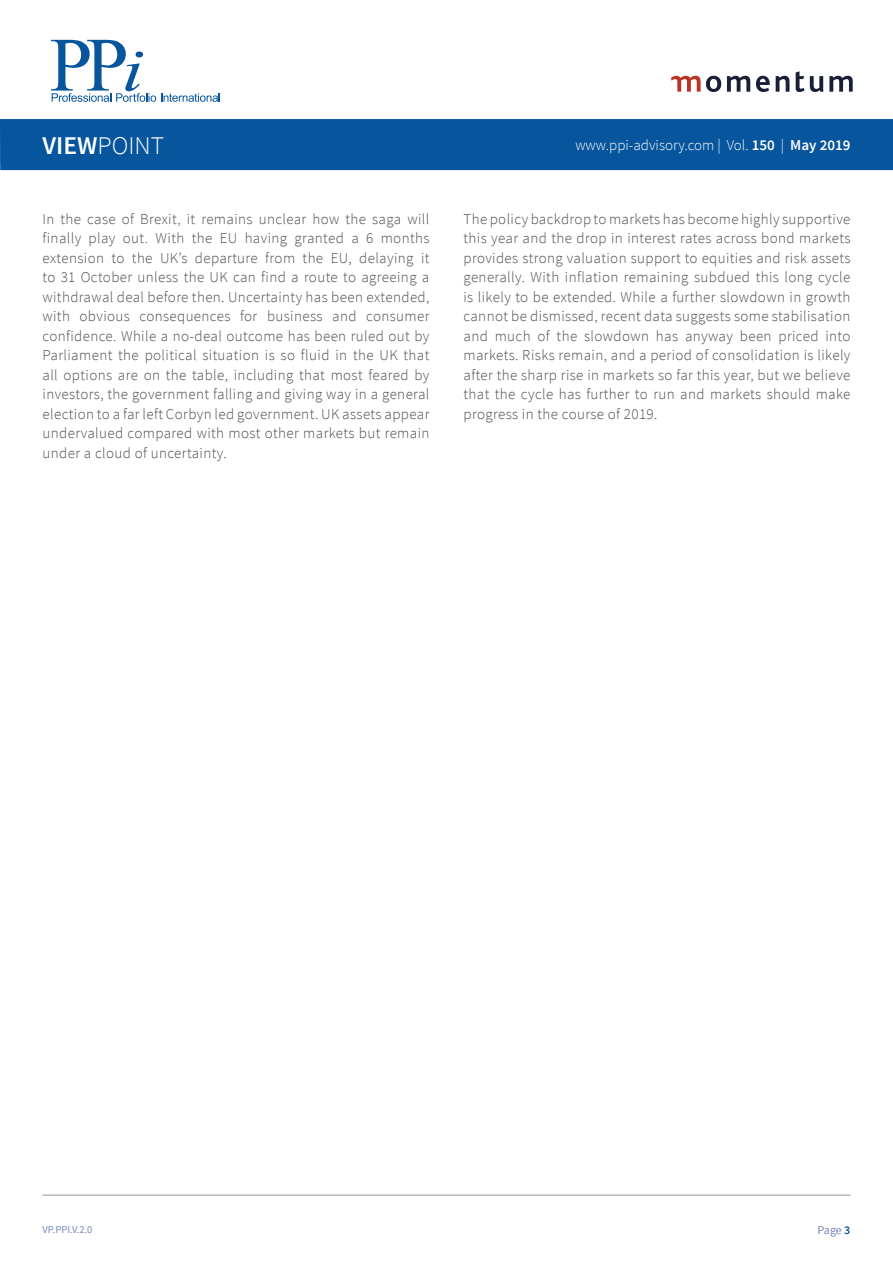
<style>
.page{position:relative;width:893px;height:1263px;background:#fff}
.page>*{position:absolute;margin:0;border:0;box-sizing:border-box;transform-origin:0 0}
.t1{font:300 25.5px "Source Sans Pro";color:#fff}
.t2{font:300 15px/19.5px "Source Sans Pro";letter-spacing:.025em;color:#4d4d4f;text-align:justify}
.t3{font:300 15px "Source Sans Pro";color:#fff}
.t4{font:12px "Source Sans Pro";color:#7485bb}
.t5{font:10.5px "Source Sans Pro";color:#7485bb}
.s1{font-weight:600}
.s2{font-weight:600;color:#06559d}
</style>
<div class="page">
<div style="left:0;top:119px;width:893px;height:51px;background:#06559d"></div>
<svg style="left:727px;top:76px;width:23px;height:16px"></svg>
<svg style="left:756px;top:76px;width:14px;height:16px"></svg>
<svg style="left:776px;top:76px;width:13px;height:16px"></svg>
<svg style="left:796px;top:71px;width:8px;height:21px"></svg>
<svg style="left:810px;top:76px;width:13px;height:16px"></svg>
<svg style="left:829px;top:76px;width:24px;height:16px"></svg>
<svg style="left:671px;top:76px;width:50px;height:16px"></svg>
<svg style="left:51px;top:40px;width:169px;height:62px"></svg>
<hr style="left:43px;top:1195px;width:807px;height:1px;background:#939598">
<h1 class="t1" style="left:43px;top:130px;width:123px"><span class="s1">VIEW</span>POINT</h1>
<p class="t3" style="left:575px;top:136px;width:277px">www.ppi-advisory.com | Vol. <span class="s1">150</span> | <span class="s1">May 2019</span></p>
<p class="t2" style="left:43px;top:209px;width:388px">In the case of Brexit, it remains unclear how the saga will finally play out. With the EU having granted a 6 months extension to the UK’s departure from the EU, delaying it to 31 October unless the UK can find a route to agreeing a withdrawal deal before then. Uncertainty has been extended, with obvious consequences for business and consumer confidence. While a no-deal outcome has been ruled out by Parliament the political situation is so fluid in the UK that all options are on the table, including that most feared by investors, the government falling and giving way in a general election to a far left Corbyn led government. UK assets appear undervalued compared with most other markets but remain under a cloud of uncertainty.</p>
<p class="t2" style="left:463px;top:209px;width:388px">The policy backdrop to markets has become highly supportive this year and the drop in interest rates across bond markets provides strong valuation support to equities and risk assets generally. With inflation remaining subdued this long cycle is likely to be extended. While a further slowdown in growth cannot be dismissed, recent data suggests some stabilisation and much of the slowdown has anyway been priced into markets. Risks remain, and a period of consolidation is likely after the sharp rise in markets so far this year, but we believe that the cycle has further to run and markets should make progress in the course of 2019.</p>
<p class="t5" style="left:43px;top:1222px;width:52px">VP.PPI.V.2.0</p>
<p class="t4" style="left:817px;top:1222px;width:34px">Page <span class="s2">3</span></p>
</div>
